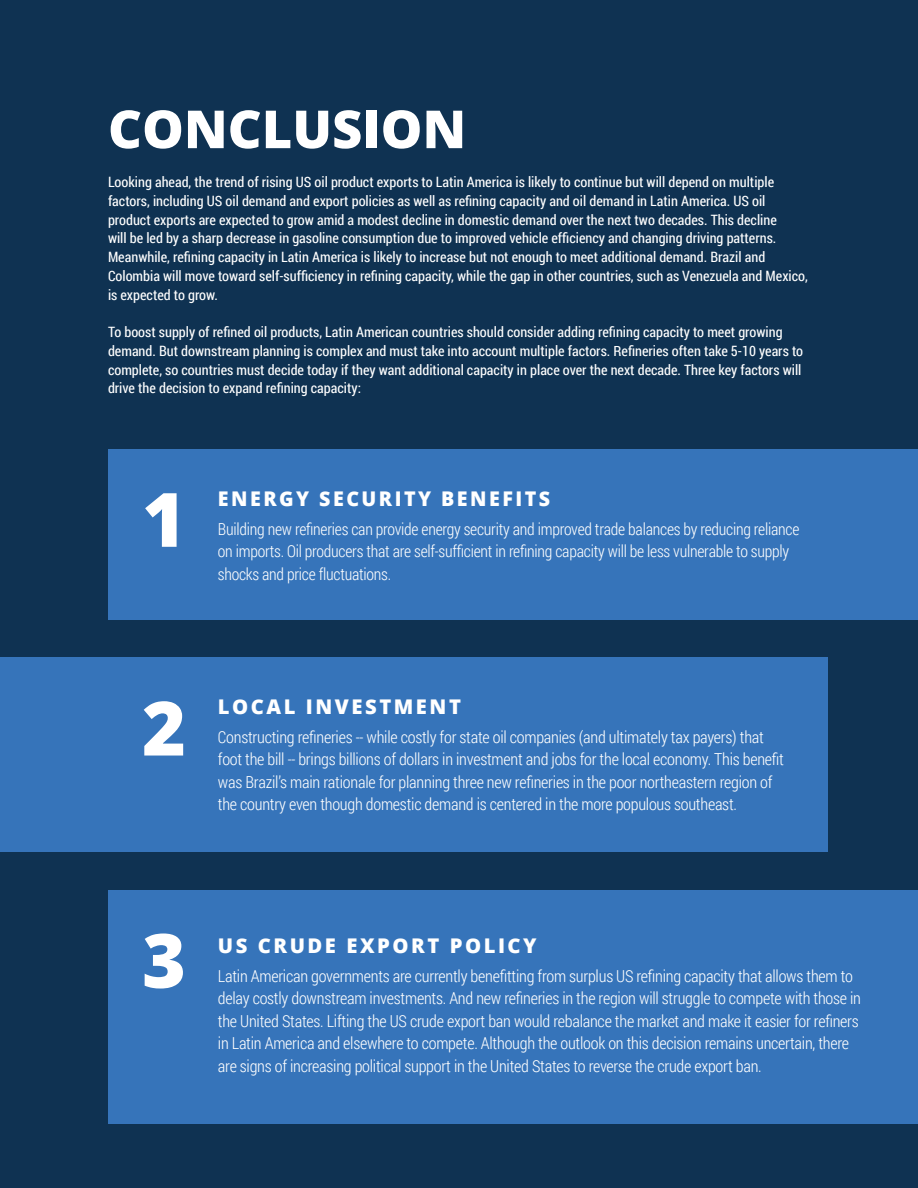
<style>
.page{position:relative;width:918px;height:1188px;background:#0f3252}
.page>*{position:absolute;margin:0;border:0;box-sizing:border-box;transform-origin:0 0}
.t1{font:800 75px "Open Sans";color:#fff}
.t2{font:800 52.5px "Open Sans";color:#fff}
.t3{font:800 20.25px "Open Sans";letter-spacing:.125em;color:#fff}
.t4{font:300 16.5px/22.5px "Roboto Condensed";letter-spacing:-.015em;color:#fff}
.t5{font:14.25px/18.8px "Roboto Condensed";color:#fff}
</style>
<div class="page">
<div style="left:108px;top:449px;width:810px;height:171px;background:#3674ba"></div>
<div style="left:0;top:657px;width:827px;height:195px;background:#3674ba"></div>
<div style="left:108px;top:890px;width:810px;height:234px;background:#3674ba"></div>
<h2 class="t2" style="left:108px;top:89px;width:360px">CONCLUSION</h2>
<p class="t5" style="left:108px;top:172px;width:701px">Looking ahead, the trend of rising US oil product exports to Latin America is likely to continue but will depend on multiple factors, including US oil demand and export policies as well as refining capacity and oil demand in Latin America. US oil product exports are expected to grow amid a modest decline in domestic demand over the next two decades. This decline<br>will be led by a sharp decrease in gasoline consumption due to improved vehicle efficiency and changing driving patterns.<br>Meanwhile, refining capacity in Latin America is likely to increase but not enough to meet additional demand. Brazil and Colombia will move toward self-sufficiency in refining capacity, while the gap in other countries, such as Venezuela and Mexico, is expected to grow.</p>
<p class="t5" style="left:108px;top:322px;width:697px">To boost supply of refined oil products, Latin American countries should consider adding refining capacity to meet growing demand. But downstream planning is complex and must take into account multiple factors. Refineries often take 5-10 years to complete, so countries must decide today if they want additional capacity in place over the next decade. Three key factors will drive the decision to expand refining capacity:</p>
<h1 class="t1" style="left:142px;top:463px;width:45px">1</h1>
<h3 class="t3" style="left:218px;top:483px;width:334px">ENERGY SECURITY BENEFITS</h3>
<p class="t4" style="left:218px;top:517px;width:583px">Building new refineries can provide energy security and improved trade balances by reducing reliance on imports. Oil producers that are self-sufficient in refining capacity will be less vulnerable to supply shocks and price fluctuations.</p>
<h1 class="t1" style="left:142px;top:671px;width:45px">2</h1>
<h3 class="t3" style="left:218px;top:691px;width:245px">LOCAL INVESTMENT</h3>
<p class="t4" style="left:218px;top:725px;width:568px">Constructing refineries -- while costly for state oil companies (and ultimately tax payers) that foot the bill -- brings billions of dollars in investment and jobs for the local economy. This benefit was Brazil’s main rationale for planning three new refineries in the poor northeastern region of the country even though domestic demand is centered in the more populous southeast.</p>
<h1 class="t1" style="left:142px;top:904px;width:45px">3</h1>
<h3 class="t3" style="left:218px;top:930px;width:320px">US CRUDE EXPORT POLICY</h3>
<p class="t4" style="left:218px;top:964px;width:645px">Latin American governments are currently benefitting from surplus US refining capacity that allows them to delay costly downstream investments. And new refineries in the region will struggle to compete with those in the United States. Lifting the US crude export ban would rebalance the market and make it easier for refiners in Latin America and elsewhere to compete. Although the outlook on this decision remains uncertain, there are signs of increasing political support in the United States to reverse the crude export ban.</p>
</div>
